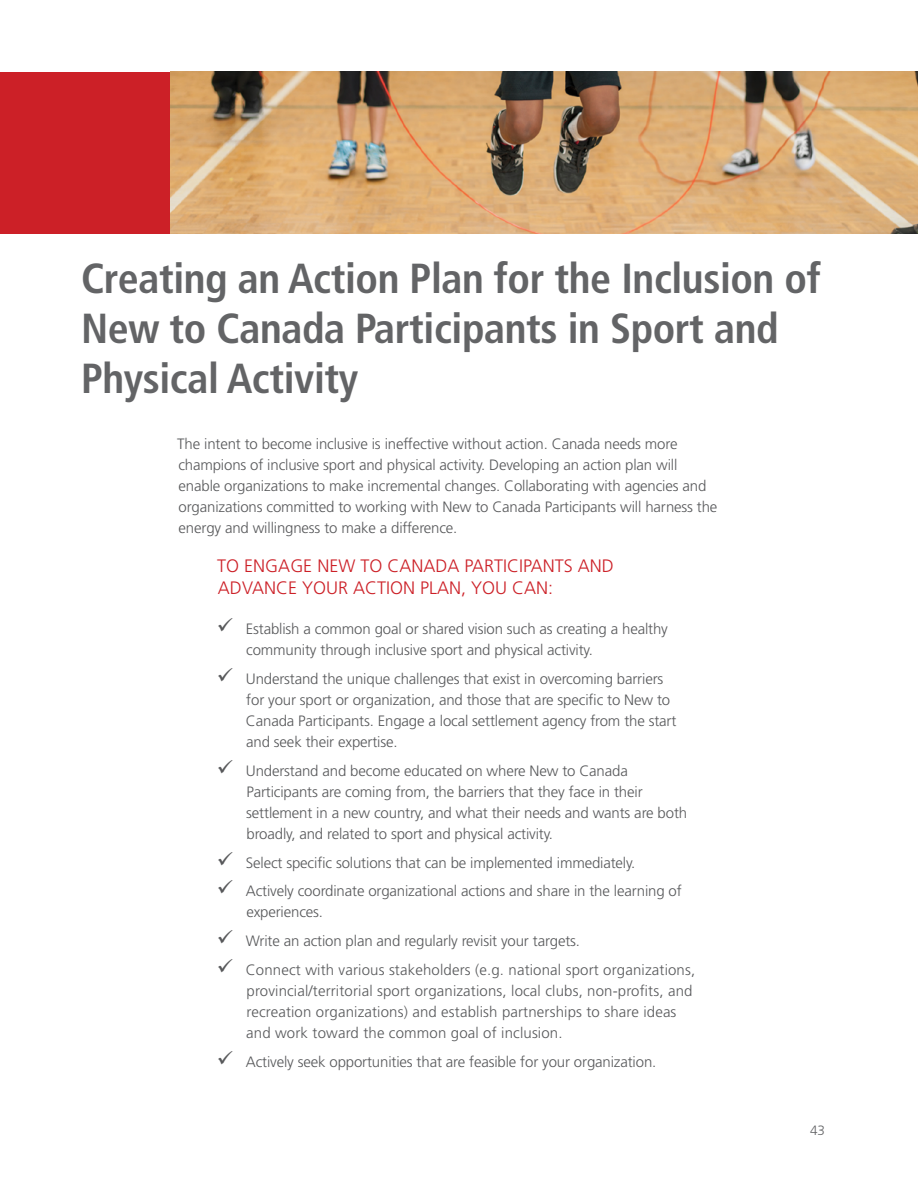
<style>
.page{position:relative;width:918px;height:1188px;background:#fff}
.page>*{position:absolute;margin:0;border:0;box-sizing:border-box;transform-origin:0 0}
.t1{font:700 condensed 42px/50.4px "Frutiger LT Std";letter-spacing:-.01em;color:#636466}
.t2{font:300 18px/22.5px "Frutiger LT Std";color:#cc2027}
.t3{font:300 15px/21px "Frutiger LT Std";letter-spacing:-.01em;color:#58595b}
.t4{font:300 15px/21px "Frutiger LT Std";letter-spacing:.01em;color:#58595b}
.t5{font:300 13.5px "Frutiger LT Std";color:#636466}
</style>
<div class="page">
<div style="left:0;top:72px;width:171px;height:162px;background:#cc2027"></div>
<img style="left:171px;top:72px;width:747px;height:162px">
<h1 class="t1" style="left:81px;top:253px;width:741px">Creating an Action Plan for the Inclusion of<br>New to Canada Participants in Sport and<br>Physical Activity</h1>
<p class="t3" style="left:177px;top:434px;width:542px">The intent to become inclusive is ineffective without action. Canada needs more champions of inclusive sport and physical activity. Developing an action plan will enable organizations to make incremental changes. Collaborating with agencies and organizations committed to working with New to Canada Participants will harness the energy and willingness to make a difference.</p>
<p class="t2" style="left:217px;top:554px;width:398px">TO ENGAGE NEW TO CANADA PARTICIPANTS AND<br>ADVANCE YOUR ACTION PLAN, YOU CAN:</p>
<p class="t3" style="left:246px;top:619px;width:423px;text-indent:-29px">✓ Establish a common goal or shared vision such as creating a healthy community through inclusive sport and physical activity.</p>
<p class="t3" style="left:246px;top:668px;width:432px;text-indent:-29px">✓ Understand the unique challenges that exist in overcoming barriers for your sport or organization, and those that are specific to New to Canada Participants. Engage a local settlement agency from the start and seek their expertise.</p>
<p class="t3" style="left:246px;top:760px;width:442px;text-indent:-30px">✓ Understand and become educated on where New to Canada Participants are coming from, the barriers that they face in their settlement in a new country, and what their needs and wants are both broadly, and related to sport and physical activity.</p>
<p class="t3" style="left:217px;top:852px;width:420px">✓ Select specific solutions that can be implemented immediately.</p>
<p class="t3" style="left:246px;top:881px;width:437px;text-indent:-30px">✓ Actively coordinate organizational actions and share in the learning of experiences.</p>
<p class="t3" style="left:217px;top:931px;width:365px">✓ Write an action plan and regularly revisit your targets.</p>
<p class="t4" style="left:246px;top:960px;width:451px;text-indent:-29px">✓ Connect with various stakeholders (e.g. national sport organizations, provincial/territorial sport organizations, local clubs, non-profits, and recreation organizations) and establish partnerships to share ideas and work toward the common goal of inclusion.</p>
<p class="t3" style="left:217px;top:1051px;width:441px">✓ Actively seek opportunities that are feasible for your organization.</p>
<p class="t5" style="left:810px;top:1122px;width:17px">43</p>
</div>
